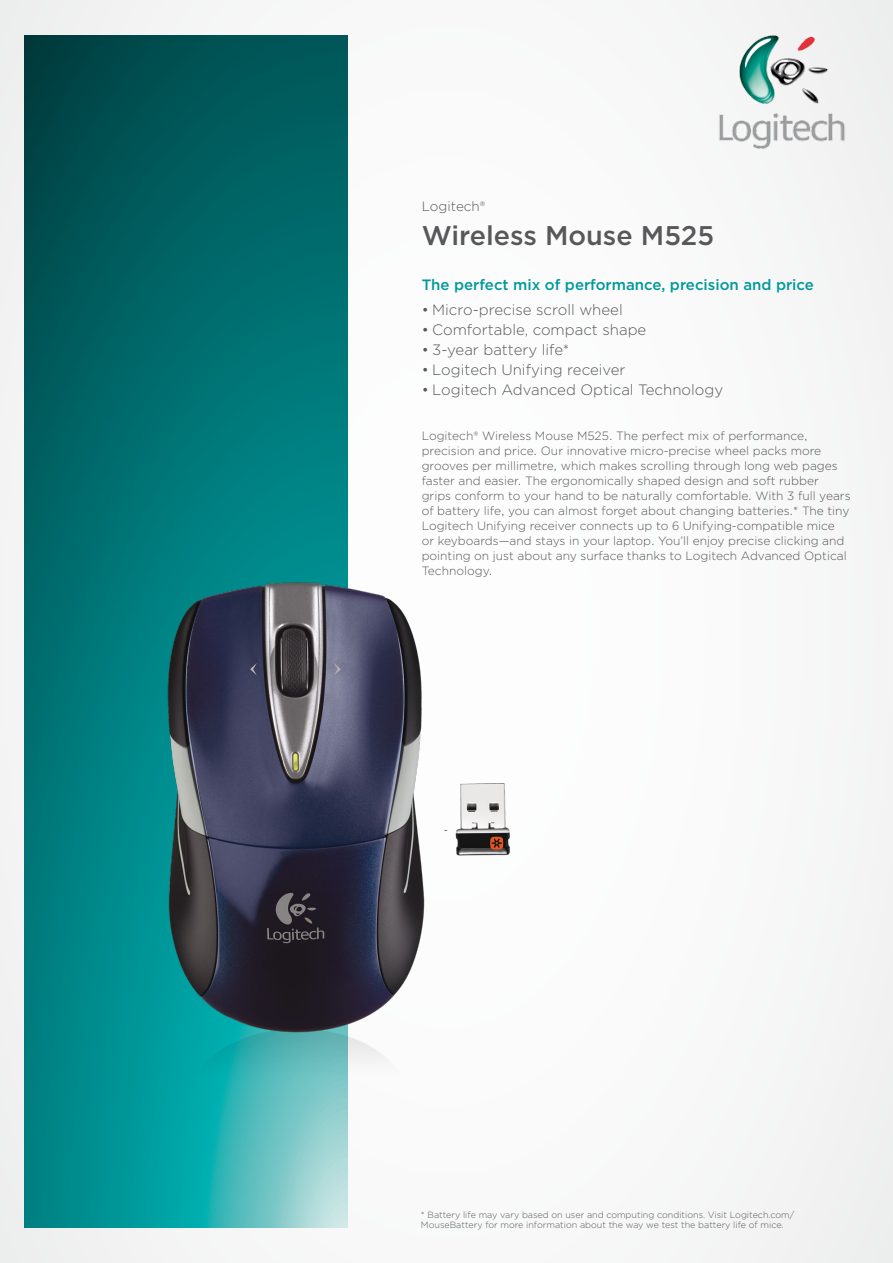
<style>
.page{position:relative;width:893px;height:1263px;background:#f3f3f4}
.page>*{position:absolute;margin:0;border:0;box-sizing:border-box;transform-origin:0 0}
.t1{font:500 27px "Gotham";color:#58585a}
.t2{font:300 15px "Gotham";color:#58585a}
.t3{font:500 15px "Gotham";color:#00989a}
.t4{font:300 13.5px "Gotham";color:#58585a}
.t5{font:300 12px/15px "Gotham";color:#58585a}
.t6{font:300 9px/10.1px "Gotham";color:#58585a}
</style>
<div class="page">
<img style="left:751px;top:35px;width:65px;height:10px">
<img style="left:24px;top:45px;width:822px;height:1183px">
<p class="t4" style="left:422px;top:197px;width:65px">Logitech®</p>
<h1 class="t1" style="left:422px;top:218px;width:294px">Wireless Mouse M525</h1>
<p class="t3" style="left:422px;top:275px;width:394px">The perfect mix of performance, precision and price</p>
<p class="t2" style="left:422px;top:300px;width:203px">• Micro-precise scroll wheel</p>
<p class="t2" style="left:422px;top:320px;width:226px">• Comfortable, compact shape</p>
<p class="t2" style="left:422px;top:340px;width:149px">• 3-year battery life*</p>
<p class="t2" style="left:422px;top:360px;width:205px">• Logitech Unifying receiver</p>
<p class="t2" style="left:422px;top:380px;width:303px">• Logitech Advanced Optical Technology</p>
<p class="t5" style="left:422px;top:428px;width:430px">Logitech® Wireless Mouse M525. The perfect mix of performance, precision and price. Our innovative micro-precise wheel packs more grooves per millimetre, which makes scrolling through long web pages faster and easier. The ergonomically shaped design and soft rubber grips conform to your hand to be naturally comfortable. With 3 full years of battery life, you can almost forget about changing batteries.* The tiny Logitech Unifying receiver connects up to 6 Unifying-compatible mice<br>or keyboards—and stays in your laptop. You’ll enjoy precise clicking and pointing on just about any surface thanks to Logitech Advanced Optical Technology.</p>
<p class="t6" style="left:421px;top:1210px;width:375px">* Battery life may vary based on user and computing conditions. Visit Logitech.com/<br>MouseBattery for more information about the way we test the battery life of mice.</p>
</div>
